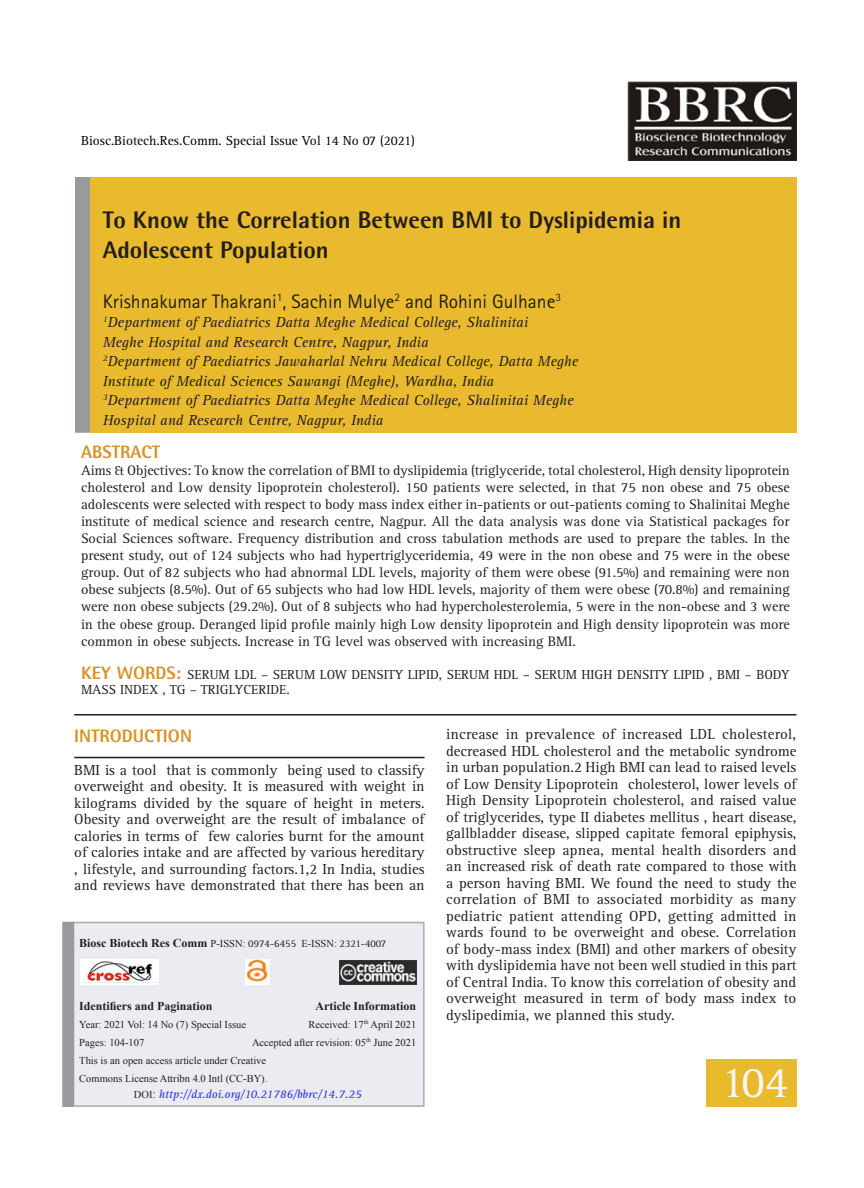
<style>
.page{position:relative;width:864px;height:1188px;background:#fff}
.page>*{position:absolute;margin:0;border:0;box-sizing:border-box;transform-origin:0 0}
.Body_text{font:45px "Rotis Serif Std";color:#f6f6f7}
.Body_text-2{font:800 24px/30px "Rotis Semi Sans Std";color:#231f20}
.Body_text-3{font:19.5px "Rotis Sans Serif Std";color:#231f20}
.Body_text-4{font:800 18px "Rotis Semi Sans Std";color:#d69429}
.Body_text-5{font:15px/16.5px "Rotis Serif Std";color:#231f20;text-align:justify}
.Body_text-6{font:italic 15px "Rotis Serif Std";color:#231f20}
.Body_text-7{font:14.25px/17.1px "Rotis Serif Std";color:#231f20;text-align:justify}
.Body_text-8{font:13.5px "Rotis Serif Std";color:#231f20}
.Body_text-9{font:13.5px "Rotis Serif Std";color:#000}
.Body_text-10{font:700 12px "Times New Roman";color:#231f20}
.Body_text-11{font:italic 12px "Rotis Serif Std";color:#2328e2}
.Body_text-12{font:10.5px "Times New Roman";color:#231f20}
.s1{font-family:"Rotis Semi Sans Std";font-weight:800;font-size:18px;color:#d69429}
.s2{font-weight:400;font-size:10.5px}
.s3{font-family:"Rotis Serif Std";font-weight:400;font-size:10.5px}
.s4{font-family:"Times New Roman";font-style:normal;font-size:10.5px;color:#231f20}
.s5{font-family:"Times New Roman";font-style:normal;color:#231f20}
</style>
<div class="page">
<img style="left:627px;top:81px;width:169px;height:79px">
<div style="left:89px;top:177px;width:707px;height:255px;background:#eaba2e"></div>
<div style="left:75px;top:177px;width:15px;height:256px;background:#989a9d"></div>
<hr style="left:74px;top:714px;width:722px;height:2px;background:#231f20">
<div style="left:73px;top:922px;width:350px;height:184px;background:#eaecf2"></div>
<hr style="left:73px;top:922px;width:350px;height:1px;background:#a8aaad">
<hr style="left:423px;top:922px;width:2px;height:184px;background:#a8aaad">
<img style="left:339px;top:960px;width:77px;height:25px">
<img style="left:245px;top:959px;width:24px;height:26px">
<img style="left:80px;top:959px;width:79px;height:26px">
<hr style="left:74px;top:1105px;width:351px;height:2px;background:#a8aaad">
<div style="left:62px;top:922px;width:12px;height:185px;background:#989a9d"></div>
<div style="left:706px;top:1060px;width:90px;height:47px;background:#eaba2e"></div>
<hr style="left:74px;top:757px;width:351px;height:1px;background:#231f20">
<p class="Body_text-9" style="left:81px;top:133px;width:335px">Biosc.Biotech.Res.Comm. Special Issue Vol 14 No 07 (2021)</p>
<p class="Body_text-2" style="left:103px;top:205px;width:580px">To Know the Correlation Between BMI to Dyslipidemia in<br>Adolescent Population</p>
<p class="Body_text-3" style="left:103px;top:290px;width:460px">Krishnakumar Thakrani<sup>1</sup>, Sachin Mulye<sup>2</sup> and Rohini Gulhane<sup>3</sup></p>
<p class="Body_text-6" style="left:103px;top:314px;width:427px"><sup>1</sup>Department of Paediatrics Datta Meghe Medical College, Shalinitai</p>
<p class="Body_text-6" style="left:103px;top:333px;width:327px">Meghe Hospital and Research Centre, Nagpur, India</p>
<p class="Body_text-6" style="left:103px;top:353px;width:477px"><sup>2</sup>Department of Paediatrics Jawaharlal Nehru Medical College, Datta Meghe</p>
<p class="Body_text-6" style="left:103px;top:372px;width:393px">Institute of Medical Sciences Sawangi (Meghe), Wardha, India</p>
<p class="Body_text-6" style="left:103px;top:392px;width:472px"><sup>3</sup>Department of Paediatrics Datta Meghe Medical College, Shalinitai Meghe</p>
<p class="Body_text-6" style="left:103px;top:411px;width:282px">Hospital and Research Centre, Nagpur, India</p>
<p class="Body_text-4" style="left:81px;top:440px;width:81px">ABSTRACT</p>
<p class="Body_text-7" style="left:81px;top:462px;width:710px">Aims &amp; Objectives: To know the correlation of BMI to dyslipidemia (triglyceride, total cholesterol, High density lipoprotein cholesterol and Low density lipoprotein cholesterol). 150 patients were selected, in that 75 non obese and 75 obese adolescents were selected with respect to body mass index either in-patients or out-patients coming to Shalinitai Meghe institute of medical science and research centre, Nagpur. All the data analysis was done via Statistical packages for Social Sciences software. Frequency distribution and cross tabulation methods are used to prepare the tables. In the present study, out of 124 subjects who had hypertriglyceridemia, 49 were in the non obese and 75 were in the obese group. Out of 82 subjects who had abnormal LDL levels, majority of them were obese (91.5%) and remaining were non obese subjects (8.5%). Out of 65 subjects who had low HDL levels, majority of them were obese (70.8%) and remaining were non obese subjects (29.2%). Out of 8 subjects who had hypercholesterolemia, 5 were in the non-obese and 3 were in the obese group. Deranged lipid profile mainly high Low density lipoprotein and High density lipoprotein was more common in obese subjects. Increase in TG level was observed with increasing BMI.</p>
<p class="Body_text-8" style="left:81px;top:666px;width:295px"><span class="s1">KEY WORDS:</span> Serum LDL – Serum low densit</p>
<p class="Body_text-8" style="left:395px;top:666px;width:205px">y lipid , Serum HDL – Serum High</p>
<p class="Body_text-8" style="left:617px;top:666px;width:24px">densit</p>
<p class="Body_text-8" style="left:661px;top:666px;width:131px">y Lipid , BMI – Body</p>
<p class="Body_text-8" style="left:81px;top:681px;width:21px">Mass</p>
<p class="Body_text-8" style="left:120px;top:681px;width:171px">Index , TG – Triglyceride.</p>
<p class="Body_text-4" style="left:74px;top:724px;width:119px">INTRODUCTION</p>
<p class="Body_text-5" style="left:74px;top:762px;width:352px">BMI is a tool that is commonly being used to classify overweight and obesity. It is measured with weight in kilograms divided by the square of height in meters.<br>Obesity and overweight are the result of imbalance of calories in terms of few calories burnt for the amount of calories intake and are affected by various hereditary , lifestyle, and surrounding factors.1,2 In India, studies and reviews have demonstrated that there has been an</p>
<p class="Body_text-10" style="left:79px;top:935px;width:308px">Biosc Biotech Res Comm <span class="s2">P-ISSN:</span> <span class="s3">0974-6455</span> <span class="s2">E-ISSN:</span> <span class="s3">2321-4007</span></p>
<p class="Body_text-10" style="left:79px;top:997px;width:135px">Identifiers and Pagination</p>
<p class="Body_text-10" style="left:315px;top:997px;width:102px">Article Information</p>
<p class="Body_text-12" style="left:79px;top:1017px;width:168px">Year: 2021 Vol: 14 No (7) Special Issue</p>
<p class="Body_text-12" style="left:309px;top:1017px;width:109px">Received: 17<sup>th</sup> April 2021</p>
<p class="Body_text-12" style="left:79px;top:1035px;width:67px">Pages: 104-107</p>
<p class="Body_text-12" style="left:252px;top:1035px;width:166px">Accepted after revision: 05<sup>th</sup> June 2021</p>
<p class="Body_text-12" style="left:79px;top:1053px;width:188px">This is an open access article under Creative</p>
<p class="Body_text-12" style="left:79px;top:1071px;width:190px">Commons License Attribn 4.0 Intl (CC-BY).</p>
<p class="Body_text-11" style="left:134px;top:1087px;width:229px"><span class="s4">DOI</span><span class="s5">:</span> http://dx.doi.org/10.21786/bbrc/14.7.25</p>
<p class="Body_text-5" style="left:446px;top:727px;width:352px">increase in prevalence of increased LDL cholesterol, decreased HDL cholesterol and the metabolic syndrome in urban population.2 High BMI can lead to raised levels of Low Density Lipoprotein cholesterol, lower levels of High Density Lipoprotein cholesterol, and raised value of triglycerides, type II diabetes mellitus , heart disease, gallbladder disease, slipped capitate femoral epiphysis, obstructive sleep apnea, mental health disorders and an increased risk of death rate compared to those with a person having BMI. We found the need to study the correlation of BMI to associated morbidity as many pediatric patient attending OPD, getting admitted in wards found to be overweight and obese. Correlation of body-mass index (BMI) and other markers of obesity with dyslipidemia have not been well studied in this part of Central India. To know this correlation of obesity and overweight measured in term of body mass index to dyslipedimia, we planned this study.</p>
<p class="Body_text" style="left:721px;top:1056px;width:69px">104</p>
</div>
